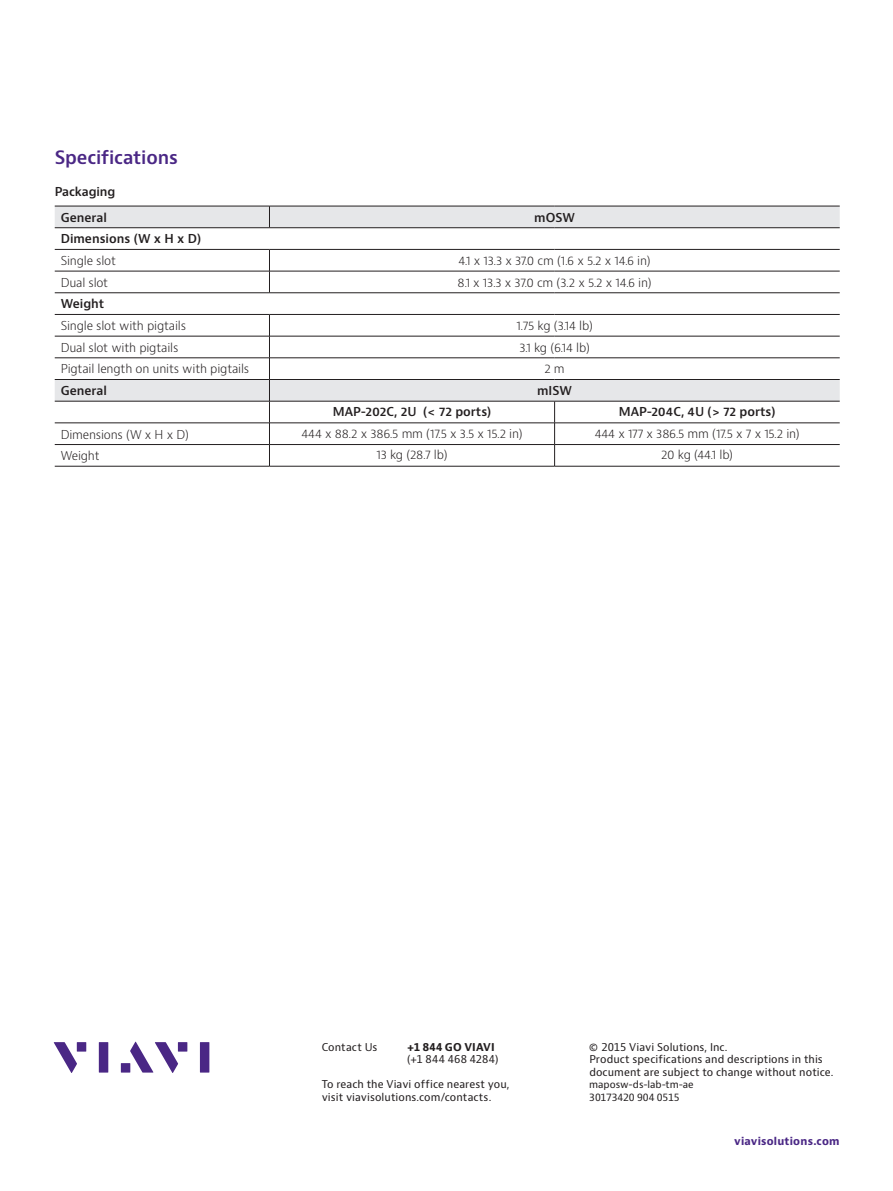
<style>
.page{position:relative;width:893px;height:1191px;background:#fff}
.page>*{position:absolute;margin:0;border:0;box-sizing:border-box;transform-origin:0 0}
.t1{font:600 18px "Bernino Sans";letter-spacing:-.01em;color:#4a2785}
.t2{font:300 12px "Bernino Sans";letter-spacing:-.015em;color:#231f20}
.t3{font:600 12px/26.1px "Bernino Sans";color:#231f20;text-align:center}
.t4{font:10.5px/12.6px "Bernino Sans";letter-spacing:.005em;color:#231f20}
.t5{font:700 10.5px "Bernino Sans";letter-spacing:.02em;color:#4a2785}
.t6{font:700 10.5px "Bernino Sans";letter-spacing:.015em;color:#231f20}
.t7{font:9.75px/12.6px "Bernino Sans";letter-spacing:-.01em;color:#231f20}
</style>
<div class="page">
<svg style="left:54px;top:1042px;width:23px;height:31px"></svg>
<div style="left:77px;top:1042px;width:9px;height:9px;background:#4a2785"></div>
<div style="left:99px;top:1042px;width:9px;height:30px;background:#4a2785"></div>
<div style="left:178px;top:1042px;width:9px;height:9px;background:#4a2785"></div>
<div style="left:200px;top:1042px;width:9px;height:30px;background:#4a2785"></div>
<svg style="left:130px;top:1041px;width:48px;height:32px"></svg>
<div style="left:121px;top:1063px;width:9px;height:9px;background:#4a2785"></div>
<svg style="left:55px;top:207px;width:785px;height:194px"></svg>
<hr style="left:55px;top:206px;width:214px;height:1px;background:#231f20">
<hr style="left:269px;top:206px;width:286px;height:1px;background:#231f20">
<svg style="left:269px;top:206px;width:1px;height:21px"></svg>
<hr style="left:555px;top:206px;width:285px;height:1px;background:#231f20">
<hr style="left:55px;top:227px;width:214px;height:1px;background:#231f20">
<hr style="left:269px;top:227px;width:286px;height:1px;background:#231f20">
<hr style="left:555px;top:227px;width:285px;height:1px;background:#231f20">
<hr style="left:55px;top:249px;width:214px;height:1px;background:#231f20">
<hr style="left:269px;top:249px;width:286px;height:1px;background:#231f20">
<hr style="left:555px;top:249px;width:285px;height:1px;background:#231f20">
<hr style="left:55px;top:271px;width:214px;height:1px;background:#231f20">
<hr style="left:269px;top:271px;width:286px;height:1px;background:#231f20">
<svg style="left:269px;top:250px;width:1px;height:42px"></svg>
<hr style="left:555px;top:271px;width:285px;height:1px;background:#231f20">
<hr style="left:55px;top:292px;width:214px;height:1px;background:#231f20">
<hr style="left:269px;top:292px;width:286px;height:1px;background:#231f20">
<hr style="left:555px;top:292px;width:285px;height:1px;background:#231f20">
<hr style="left:55px;top:314px;width:214px;height:1px;background:#231f20">
<hr style="left:269px;top:314px;width:286px;height:1px;background:#231f20">
<hr style="left:555px;top:314px;width:285px;height:1px;background:#231f20">
<hr style="left:55px;top:336px;width:214px;height:1px;background:#231f20">
<hr style="left:269px;top:336px;width:286px;height:1px;background:#231f20">
<hr style="left:555px;top:336px;width:285px;height:1px;background:#231f20">
<hr style="left:55px;top:357px;width:214px;height:1px;background:#231f20">
<hr style="left:269px;top:357px;width:286px;height:1px;background:#231f20">
<hr style="left:555px;top:357px;width:285px;height:1px;background:#231f20">
<hr style="left:55px;top:379px;width:214px;height:1px;background:#231f20">
<hr style="left:269px;top:379px;width:286px;height:1px;background:#231f20">
<hr style="left:555px;top:379px;width:285px;height:1px;background:#231f20">
<hr style="left:55px;top:401px;width:214px;height:1px;background:#231f20">
<hr style="left:269px;top:401px;width:286px;height:1px;background:#231f20">
<hr style="left:555px;top:401px;width:285px;height:1px;background:#231f20">
<hr style="left:55px;top:422px;width:214px;height:1px;background:#231f20">
<hr style="left:269px;top:422px;width:286px;height:1px;background:#231f20">
<hr style="left:555px;top:422px;width:285px;height:1px;background:#231f20">
<hr style="left:55px;top:444px;width:214px;height:1px;background:#231f20">
<hr style="left:269px;top:444px;width:286px;height:1px;background:#231f20">
<svg style="left:269px;top:315px;width:1px;height:151px"></svg>
<hr style="left:555px;top:444px;width:285px;height:1px;background:#231f20">
<svg style="left:554px;top:401px;width:1px;height:65px"></svg>
<hr style="left:55px;top:466px;width:214px;height:1px;background:#231f20">
<hr style="left:269px;top:466px;width:286px;height:1px;background:#231f20">
<hr style="left:555px;top:466px;width:285px;height:1px;background:#231f20">
<h1 class="t1" style="left:55px;top:146px;width:125px">Specifications</h1>
<p class="t3" style="left:55px;top:178px;width:62px">Packaging<br>General</p>
<p class="t3" style="left:534px;top:205px;width:42px">mOSW</p>
<p class="t3" style="left:61px;top:226px;width:142px">Dimensions (W x H x D)</p>
<p class="t2" style="left:61px;top:253px;width:57px">Single slot</p>
<p class="t2" style="left:459px;top:253px;width:193px">4.1 x 13.3 x 37.0 cm (1.6 x 5.2 x 14.6 in)</p>
<p class="t2" style="left:61px;top:274px;width:49px">Dual slot</p>
<p class="t2" style="left:458px;top:274px;width:195px">8.1 x 13.3 x 37.0 cm (3.2 x 5.2 x 14.6 in)</p>
<p class="t3" style="left:61px;top:291px;width:45px">Weight</p>
<p class="t2" style="left:61px;top:318px;width:127px">Single slot with pigtails</p>
<p class="t2" style="left:516px;top:318px;width:78px">1.75 kg (3.14 lb)</p>
<p class="t2" style="left:61px;top:339px;width:119px">Dual slot with pigtails</p>
<p class="t2" style="left:519px;top:339px;width:72px">3.1 kg (6.14 lb)</p>
<p class="t2" style="left:61px;top:361px;width:190px">Pigtail length on units with pigtails</p>
<p class="t2" style="left:544px;top:361px;width:22px">2 m</p>
<p class="t3" style="left:61px;top:378px;width:48px">General</p>
<p class="t3" style="left:537px;top:378px;width:36px">mISW</p>
<p class="t3" style="left:333px;top:399px;width:160px">MAP-202C, 2U (&lt; 72 ports)</p>
<p class="t3" style="left:619px;top:399px;width:158px">MAP-204C, 4U (&gt; 72 ports)</p>
<p class="t2" style="left:61px;top:426px;width:130px">Dimensions (W x H x D)</p>
<p class="t2" style="left:301px;top:425px;width:223px">444 x 88.2 x 386.5 mm (17.5 x 3.5 x 15.2 in)</p>
<p class="t2" style="left:595px;top:425px;width:206px">444 x 177 x 386.5 mm (17.5 x 7 x 15.2 in)</p>
<p class="t2" style="left:61px;top:448px;width:40px">Weight</p>
<p class="t2" style="left:377px;top:447px;width:72px">13 kg (28.7 lb)</p>
<p class="t2" style="left:661px;top:447px;width:73px">20 kg (44.1 lb)</p>
<p class="t4" style="left:322px;top:1040px;width:57px">Contact Us</p>
<p class="t6" style="left:407px;top:1040px;width:89px">+1 844 GO VIAVI</p>
<p class="t4" style="left:407px;top:1053px;width:93px">(+1 844 468 4284)</p>
<p class="t4" style="left:322px;top:1078px;width:189px">To reach the Viavi office nearest you, visit viavisolutions.com/contacts.</p>
<p class="t4" style="left:589px;top:1040px;width:246px">© 2015 Viavi Solutions, Inc.<br>Product specifications and descriptions in this document are subject to change without notice.</p>
<p class="t7" style="left:589px;top:1078px;width:106px">maposw-ds-lab-tm-ae<br>30173420 904 0515</p>
<p class="t5" style="left:734px;top:1134px;width:107px">viavisolutions.com</p>
</div>
